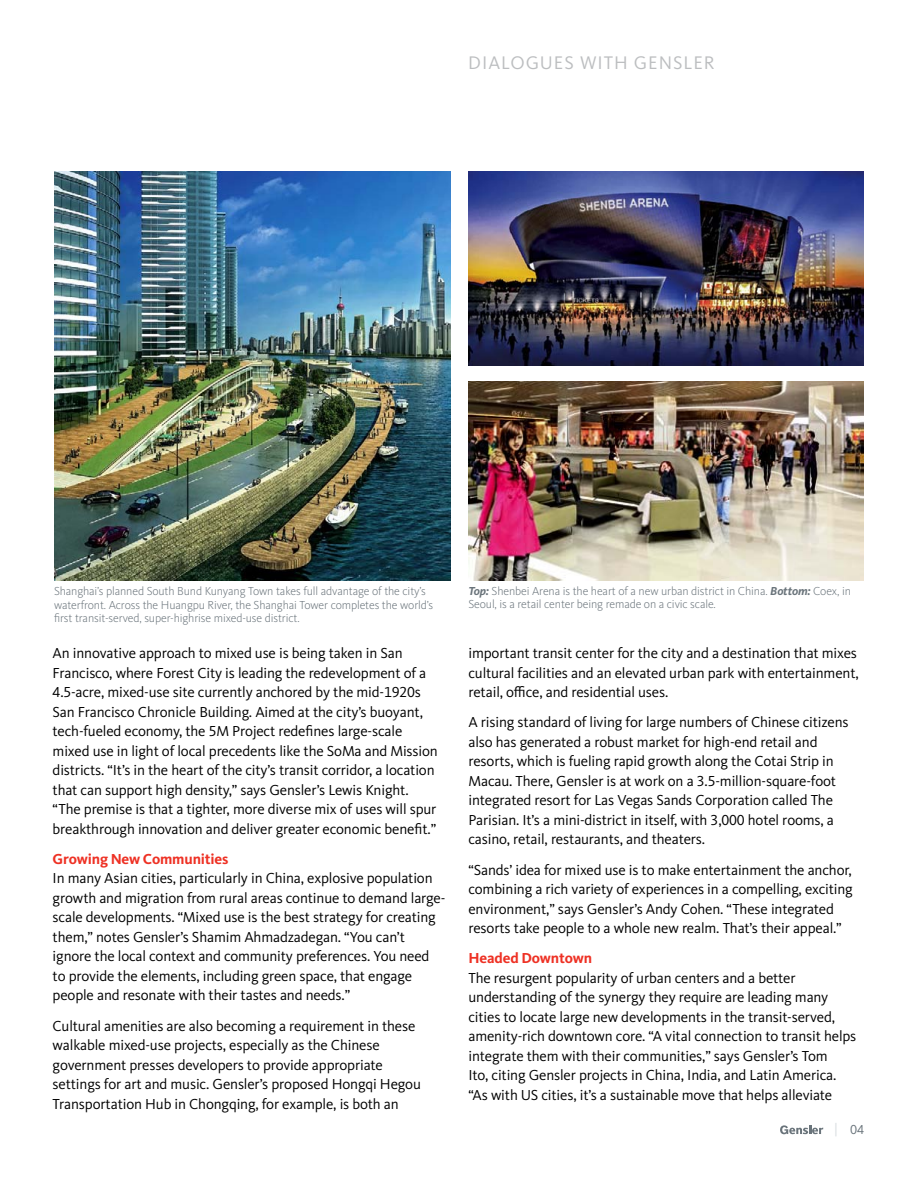
<style>
.page{position:relative;width:918px;height:1188px;background:#fff}
.page>*{position:absolute;margin:0;border:0;box-sizing:border-box;transform-origin:0 0}
.t1{font:18.9px "Kievit OT";letter-spacing:.05em;color:#bcbec0}
.t2{font:15px/19.5px "Kievit OT";letter-spacing:-.01em;color:#000}
.t3{font:700 15px "Kievit OT";letter-spacing:-.01em;color:#ee3124}
.t4{font:13.5px "Kievit OT";color:#6a747b}
.t5{font:300 12px/13.5px "Kievit OT";letter-spacing:-.01em;color:#6a747b}
.s1{font-weight:700;font-style:italic}
.s2{color:#d1d7db}
</style>
<div class="page">
<svg style="left:780px;top:1125px;width:43px;height:9px"></svg>
<img style="left:54px;top:171px;width:396px;height:410px">
<img style="left:468px;top:171px;width:396px;height:195px">
<img style="left:468px;top:381px;width:396px;height:200px">
<p class="t1" style="left:468px;top:52px;width:248px">DIALOGUES WITH GENSLER</p>
<p class="t5" style="left:54px;top:585px;width:381px">Shanghai’s planned South Bund Kunyang Town takes full advantage of the city’s waterfront. Across the Huangpu River, the Shanghai Tower completes the world’s first transit-served, super-highrise mixed-use district.</p>
<p class="t5" style="left:468px;top:584px;width:384px"><span class="s1">Top:</span> Shenbei Arena is the heart of a new urban district in China. <span class="s1">Bottom:</span> Coex, in<br>Seoul, is a retail center being remade on a civic scale.</p>
<p class="t2" style="left:53px;top:643px;width:387px">An innovative approach to mixed use is being taken in San Francisco, where Forest City is leading the redevelopment of a 4.5-acre, mixed-use site currently anchored by the mid-1920s San Francisco Chronicle Building. Aimed at the city’s buoyant, tech-fueled economy, the 5M Project redefines large-scale mixed use in light of local precedents like the SoMa and Mission districts. “It’s in the heart of the city’s transit corridor, a location that can support high density,” says Gensler’s Lewis Knight. “The premise is that a tighter, more diverse mix of uses will spur breakthrough innovation and deliver greater economic benefit.”</p>
<p class="t3" style="left:53px;top:850px;width:177px">Growing New Communities</p>
<p class="t2" style="left:53px;top:869px;width:394px">In many Asian cities, particularly in China, explosive population growth and migration from rural areas continue to demand large&shy;scale developments. “Mixed use is the best strategy for creating them,” notes Gensler’s Shamim Ahmadzadegan. “You can’t ignore the local context and community preferences. You need to provide the elements, including green space, that engage people and resonate with their tastes and needs.”</p>
<p class="t2" style="left:53px;top:1016px;width:370px">Cultural amenities are also becoming a requirement in these walkable mixed-use projects, especially as the Chinese government presses developers to provide appropriate settings for art and music. Gensler’s proposed Hongqi Hegou Transportation Hub in Chongqing, for example, is both an</p>
<p class="t2" style="left:468px;top:643px;width:392px">important transit center for the city and a destination that mixes cultural facilities and an elevated urban park with entertainment, retail, office, and residential uses.</p>
<p class="t2" style="left:468px;top:713px;width:382px">A rising standard of living for large numbers of Chinese citizens also has generated a robust market for high-end retail and resorts, which is fueling rapid growth along the Cotai Strip in Macau. There, Gensler is at work on a 3.5-million-square-foot integrated resort for Las Vegas Sands Corporation called The Parisian. It’s a mini-district in itself, with 3,000 hotel rooms, a casino, retail, restaurants, and theaters.</p>
<p class="t2" style="left:468px;top:860px;width:386px">“Sands’ idea for mixed use is to make entertainment the anchor, combining a rich variety of experiences in a compelling, exciting environment,” says Gensler’s Andy Cohen. “These integrated resorts take people to a whole new realm. That’s their appeal.”</p>
<p class="t3" style="left:468px;top:950px;width:125px">Headed Downtown</p>
<p class="t2" style="left:468px;top:968px;width:389px">The resurgent popularity of urban centers and a better understanding of the synergy they require are leading many cities to locate large new developments in the transit-served, amenity-rich downtown core. “A vital connection to transit helps integrate them with their communities,” says Gensler’s Tom<br>Ito, citing Gensler projects in China, India, and Latin America. “As with US cities, it’s a sustainable move that helps alleviate</p>
<p class="t4" style="left:834px;top:1122px;width:32px"><span class="s2">|</span> 04</p>
</div>
